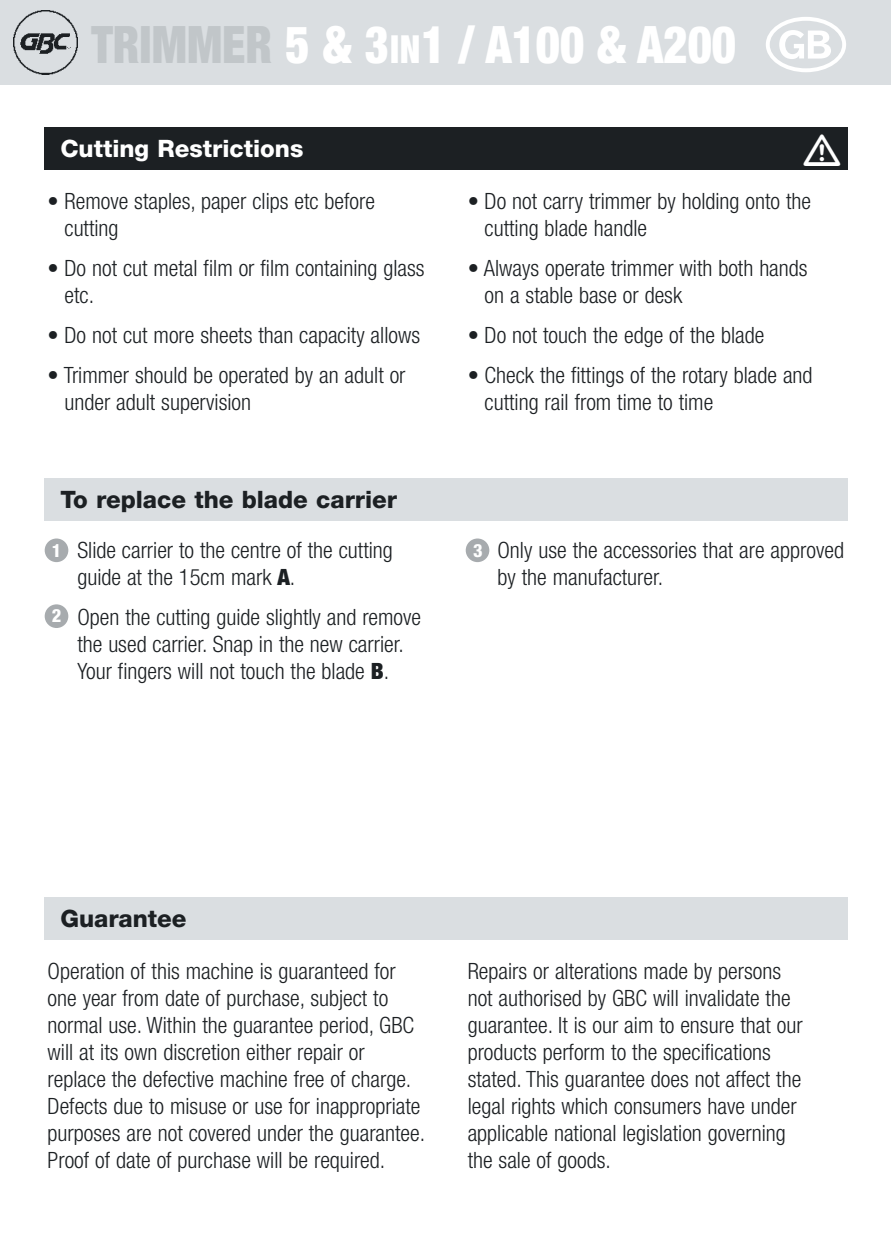
<style>
.page{position:relative;width:891px;height:1257px;background:#fff}
.page>*{position:absolute;margin:0;border:0;box-sizing:border-box;transform-origin:0 0}
.t1{font:900 condensed 51.6px "Helvetica Neue";color:#fff;scale:.9 1}
.t2{font:800 24px "Helvetica Neue";color:#1c2023}
.t3{font:800 24px "Helvetica Neue";color:#fff}
.t4{font:300 condensed 22.5px/27px "Helvetica Neue";color:#1c2023}
.t5{font:800 condensed 18.3px "Helvetica Neue";color:#fff}
.s1{color:#c1c6c9}
.s2{font-size:38.7px}
.s3{font-weight:900}
</style>
<div class="page">
<div style="left:0;top:0;width:891px;height:85px;background:#dadee1"></div>
<img style="left:13px;top:11px;width:64px;height:63px">
<div style="left:45px;top:897px;width:803px;height:43px;background:#dadee1"></div>
<div style="left:45px;top:478px;width:803px;height:43px;background:#dadee1"></div>
<div style="left:45px;top:539px;width:23px;height:23px;background:#a7abae;border-radius:50%"></div>
<div style="left:466px;top:539px;width:23px;height:23px;background:#a7abae;border-radius:50%"></div>
<div style="left:45px;top:604px;width:23px;height:24px;background:#a7abae;border-radius:50%"></div>
<div style="left:45px;top:128px;width:803px;height:42px;background:#1c2023"></div>
<h1 class="t1" style="left:91px;top:26px;width:718px"><span class="s1">TRIMMER</span> 5 &amp; 3<span class="s2">IN</span>1 / A100 &amp; A200</h1>
<p class="t3" style="left:60px;top:140px;width:244px">Cutting Restrictions</p>
<p class="t4" style="left:65px;top:190px;width:312px;text-indent:-17px">• Remove staples, paper clips etc before cutting</p>
<p class="t4" style="left:65px;top:257px;width:362px;text-indent:-17px">• Do not cut metal film or film containing glass etc.</p>
<p class="t4" style="left:48px;top:323px;width:374px">• Do not cut more sheets than capacity allows</p>
<p class="t4" style="left:65px;top:363px;width:343px;text-indent:-17px">• Trimmer should be operated by an adult or under adult supervision</p>
<p class="t4" style="left:485px;top:190px;width:328px;text-indent:-17px">• Do not carry trimmer by holding onto the cutting blade handle</p>
<p class="t4" style="left:485px;top:257px;width:325px;text-indent:-17px">• Always operate trimmer with both hands on a stable base or desk</p>
<p class="t4" style="left:468px;top:323px;width:298px">• Do not touch the edge of the blade</p>
<p class="t4" style="left:485px;top:363px;width:330px;text-indent:-17px">• Check the fittings of the rotary blade and cutting rail from time to time</p>
<p class="t2" style="left:60px;top:491px;width:338px">To replace the blade carrier</p>
<p class="t4" style="left:77px;top:539px;width:317px">Slide carrier to the centre of the cutting guide at the 15cm mark <span class="s3">A</span>.</p>
<p class="t4" style="left:77px;top:606px;width:345px">Open the cutting guide slightly and remove the used carrier. Snap in the new carrier.<br>Your fingers will not touch the blade <span class="s3">B</span>.</p>
<p class="t5" style="left:52px;top:543px;width:11px">1</p>
<p class="t5" style="left:473px;top:543px;width:11px">3</p>
<p class="t5" style="left:52px;top:609px;width:11px">2</p>
<p class="t4" style="left:497px;top:539px;width:348px">Only use the accessories that are approved by the manufacturer.</p>
<p class="t2" style="left:60px;top:910px;width:128px">Guarantee</p>
<p class="t4" style="left:48px;top:960px;width:379px">Operation of this machine is guaranteed for one year from date of purchase, subject to normal use. Within the guarantee period, GBC will at its own discretion either repair or replace the defective machine free of charge.<br>Defects due to misuse or use for inappropriate purposes are not covered under the guarantee.<br>Proof of date of purchase will be required.</p>
<p class="t4" style="left:468px;top:960px;width:336px">Repairs or alterations made by persons not authorised by GBC will invalidate the guarantee. It is our aim to ensure that our products perform to the specifications stated. This guarantee does not affect the legal rights which consumers have under applicable national legislation governing the sale of goods.</p>
</div>
